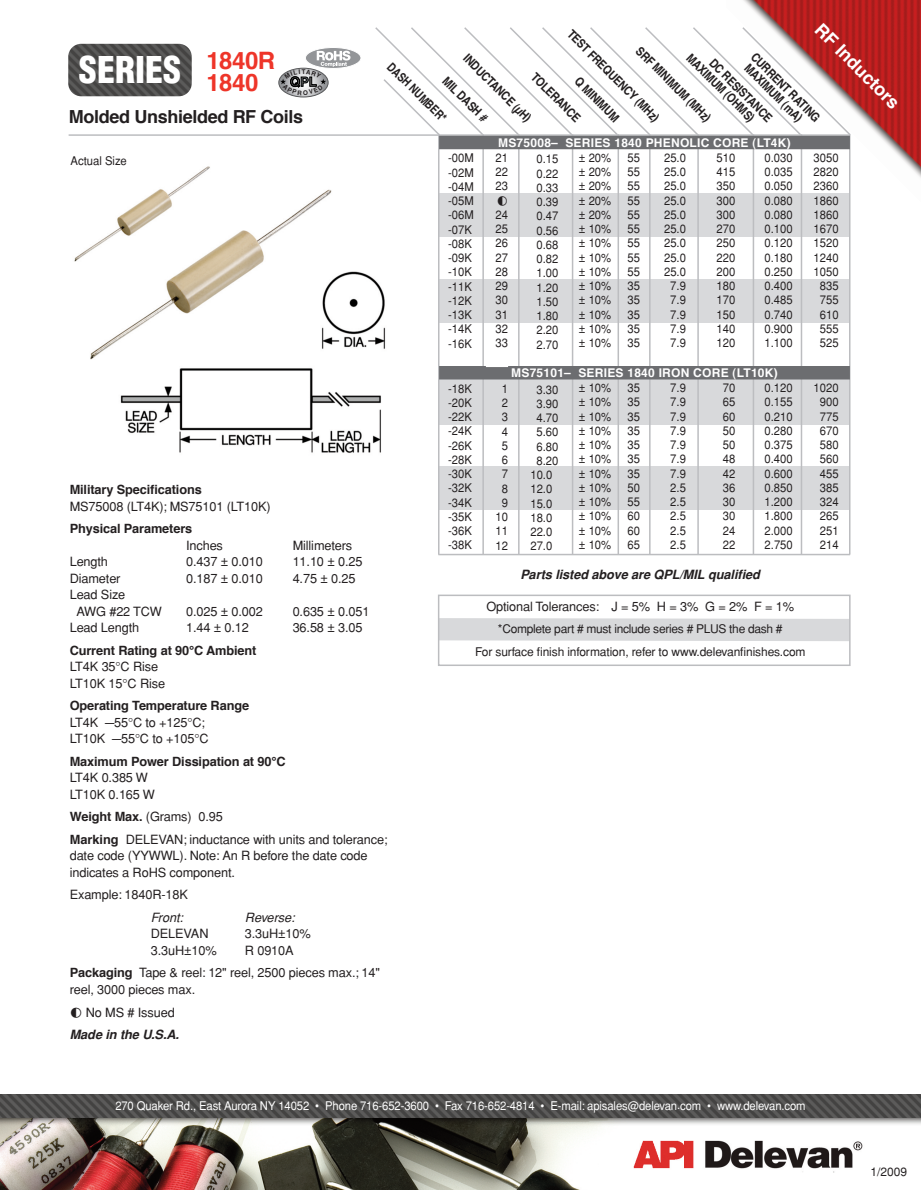
<style>
.page{position:relative;width:921px;height:1190px;background:#fff}
.page>*{position:absolute;margin:0;border:0;box-sizing:border-box;transform-origin:0 0}
.t1{font:900 condensed 36px "Helvetica";color:#fff}
.t2{font:700 24px "Helvetica";color:#ee3529}
.t3{font:700 18px "Helvetica";letter-spacing:-.02em;color:#231f20}
.t4{font:700 18px "Helvetica";color:#fff}
.t5{font:12.75px/16.5px "Helvetica";letter-spacing:-.01em;color:#231f20}
.t6{font:700 12.75px "Helvetica";letter-spacing:-.01em;color:#231f20}
.t7{font:italic 700 12.75px "Helvetica";letter-spacing:-.005em;color:#231f20}
.t8{font:italic 12.75px "Helvetica";letter-spacing:-.01em;color:#231f20}
.t9{font:700 12.3px/12.3px "Helvetica";color:#231f20;scale:.85 1}
.t10{font:700 12.3px "Helvetica";color:#231f20;scale:.8 1}
.t11{font:12px/14.2px "Helvetica";color:#231f20;text-align:justify;scale:.94 1}
.t12{font:12px "Helvetica";letter-spacing:-.01em;color:#fff;scale:.94 1}
.t13{font:12px/22.5px "Helvetica";color:#231f20;text-align:center}
.t14{font:700 12px "Helvetica";letter-spacing:.02em;color:#fff}
.t15{font:12px "PI Xymbols Precision";color:#231f20;scale:.94 1}
.s1{font-weight:700}
.s2{font-family:"PI Xymbols Precision"}
.s3{font-weight:700;font-style:italic}
</style>
<div class="page">
<img style="left:74px;top:166px;width:312px;height:287px">
<img style="left:726px;top:0;width:194px;height:207px">
<img style="left:68px;top:44px;width:124px;height:52px;border-radius:13px">
<svg style="left:305px;top:48px;width:56px;height:20px"></svg>
<div style="left:305px;top:47px;width:56px;height:22px;border:1px solid #fff;border-radius:50%"></div>
<img style="left:0;top:1094px;width:920px;height:96px">
<hr style="left:69px;top:134px;width:780px;height:2px;background:#bcbdc0">
<div style="left:278px;top:68px;width:50px;height:29px;border:1px solid #57585a;border-radius:50%"></div>
<div style="left:439px;top:194px;width:410px;height:43px;background:#d8d9db"></div>
<div style="left:439px;top:279px;width:410px;height:43px;background:#d8d9db"></div>
<div style="left:438px;top:378px;width:411px;height:47px;background:#d8d9db"></div>
<div style="left:438px;top:467px;width:411px;height:43px;background:#d8d9db"></div>
<hr style="left:848px;top:134px;width:2px;height:421px;background:#bcbdc0">
<hr style="left:438px;top:134px;width:1px;height:421px;background:#bcbdc0">
<hr style="left:438px;top:554px;width:411px;height:1px;background:#bcbdc0">
<hr style="left:482px;top:134px;width:1px;height:421px;background:#bcbdc0">
<hr style="left:518px;top:134px;width:1px;height:421px;background:#bcbdc0">
<hr style="left:571px;top:134px;width:2px;height:421px;background:#bcbdc0">
<hr style="left:617px;top:134px;width:1px;height:421px;background:#bcbdc0">
<hr style="left:648px;top:134px;width:2px;height:421px;background:#bcbdc0">
<hr style="left:697px;top:134px;width:1px;height:421px;background:#bcbdc0">
<hr style="left:752px;top:134px;width:1px;height:421px;background:#bcbdc0">
<hr style="left:800px;top:134px;width:1px;height:421px;background:#bcbdc0">
<svg style="left:373px;top:26px;width:478px;height:111px"></svg>
<div style="left:439px;top:136px;width:410px;height:13px;background:#6c6d70"></div>
<div style="left:439px;top:366px;width:410px;height:13px;background:#6c6d70"></div>
<div style="left:485px;top:354px;width:23px;height:13px;background:#fff"></div>
<div style="left:440px;top:618px;width:407px;height:23px;background:#d8d9db"></div>
<div style="left:437px;top:595px;width:413px;height:71px;border:2px solid #bcbdc0"></div>
<svg style="left:280px;top:51px;width:70px;height:44px"></svg>
<h1 class="t1" style="left:79px;top:50px;width:198px">SERIES <sup>1840R</sup></h1>
<h2 class="t2" style="left:206px;top:73px;width:53px">1840</h2>
<h3 class="t3" style="left:69px;top:109px;width:236px">Molded Unshielded RF Coils</h3>
<h3 class="t4" style="left:823px;top:21px;width:112px;rotate:45deg">RF Inductors</h3>
<p class="t9" style="left:573px;top:28px;width:148px;rotate:45deg">TEST FREQUENCY (MHz)</p>
<p class="t9" style="left:641px;top:45px;width:120px;rotate:45deg">SRF MINIMUM (MHz)</p>
<p class="t9" style="left:756px;top:51px;width:110px;rotate:45deg">CURRENT RATING<br>MAXIMUM (mA)</p>
<p class="t9" style="left:700px;top:43px;width:123px;text-indent:20px;rotate:45deg">DC RESISTANCE<br>MAXIMUM (OHMS)</p>
<p class="t10" style="left:393px;top:61px;width:99px;rotate:45deg">DASH NUMBER*</p>
<p class="t9" style="left:469px;top:52px;width:108px;rotate:45deg">INDUCTANCE (µH)</p>
<p class="t9" style="left:536px;top:71px;width:77px;rotate:45deg">TOLERANCE</p>
<p class="t9" style="left:448px;top:75px;width:70px;rotate:45deg">MIL DASH #</p>
<p class="t9" style="left:580px;top:76px;width:69px;rotate:45deg">Q MINIMUM</p>
<p class="t14" style="left:498px;top:138px;width:294px">MS75008– SERIES 1840 PHENOLIC CORE (LT4K)</p>
<p class="t11" style="left:70px;top:154px;width:61px">Actual Size</p>
<p class="t6" style="left:70px;top:484px;width:133px">Military Specifications</p>
<p class="t5" style="left:70px;top:498px;width:202px">MS75008 (LT4K); MS75101 (LT10K)</p>
<p class="t6" style="left:70px;top:523px;width:124px">Physical Parameters</p>
<p class="t5" style="left:186px;top:537px;width:38px">Inches</p>
<p class="t5" style="left:292px;top:537px;width:61px">Millimeters</p>
<p class="t5" style="left:70px;top:554px;width:40px">Length</p>
<p class="t5" style="left:186px;top:554px;width:78px">0.437 ± 0.010</p>
<p class="t5" style="left:292px;top:554px;width:71px">11.10 ± 0.25</p>
<p class="t5" style="left:70px;top:570px;width:52px">Diameter</p>
<p class="t5" style="left:186px;top:570px;width:78px">0.187 ± 0.010</p>
<p class="t5" style="left:292px;top:570px;width:64px">4.75 ± 0.25</p>
<p class="t5" style="left:76px;top:587px;width:87px;text-indent:-7px">Lead Size<br>AWG #22 TCW</p>
<p class="t5" style="left:186px;top:603px;width:78px">0.025 ± 0.002</p>
<p class="t5" style="left:292px;top:603px;width:78px">0.635 ± 0.051</p>
<p class="t5" style="left:70px;top:620px;width:71px">Lead Length</p>
<p class="t5" style="left:186px;top:620px;width:64px">1.44 ± 0.12</p>
<p class="t5" style="left:292px;top:620px;width:71px">36.58 ± 3.05</p>
<p class="t6" style="left:70px;top:645px;width:188px">Current Rating at 90°C Ambient</p>
<p class="t5" style="left:70px;top:659px;width:97px">LT4K 35°C Rise<br>LT10K 15°C Rise</p>
<p class="t6" style="left:70px;top:700px;width:181px">Operating Temperature Range</p>
<p class="t5" style="left:70px;top:714px;width:140px">LT4K –55°C to +125°C;<br>LT10K –55°C to +105°C</p>
<p class="t6" style="left:70px;top:756px;width:217px">Maximum Power Dissipation at 90°C</p>
<p class="t5" style="left:70px;top:770px;width:87px">LT4K 0.385 W<br>LT10K 0.165 W</p>
<p class="t5" style="left:70px;top:806px;width:319px;line-height:22.5px"><span class="s1">Weight Max.</span> (Grams) 0.95<br><span class="s1">Marking</span> DELEVAN; inductance with units and tolerance;</p>
<p class="t5" style="left:70px;top:848px;width:299px">date code (YYWWL). Note: An R before the date code indicates a RoHS component.</p>
<p class="t5" style="left:70px;top:887px;width:120px">Example: 1840R-18K</p>
<p class="t8" style="left:151px;top:910px;width:34px">Front:</p>
<p class="t8" style="left:245px;top:910px;width:51px">Reverse:</p>
<p class="t5" style="left:151px;top:926px;width:59px">DELEVAN</p>
<p class="t5" style="left:245px;top:926px;width:67px">3.3uH±10%</p>
<p class="t5" style="left:151px;top:942px;width:67px">3.3uH±10%</p>
<p class="t5" style="left:70px;top:939px;width:312px;line-height:22.5px;text-indent:175px">R 0910A<br><span class="s1">Packaging</span> Tape &amp; reel: 12" reel, 2500 pieces max.; 14"</p>
<p class="t5" style="left:70px;top:978px;width:127px;line-height:22.5px">reel, 3000 pieces max. <span class="s2">g</span> No MS # Issued<br><span class="s3">Made in the U.S.A.</span></p>
<p class="t11" style="left:448px;top:151px;width:29px;text-align:left">-00M -02M -04M -05M -06M -07K -08K -09K -10K -11K -12K -13K -14K -16K</p>
<p class="t11" style="left:448px;top:381px;width:27px">-18K -20K -22K -24K -26K -28K -30K -32K -34K -35K -36K -38K</p>
<p class="t11" style="left:495px;top:151px;width:15px">21<br>22<br>23</p>
<p class="t15" style="left:496px;top:193px;width:13px">g</p>
<p class="t11" style="left:495px;top:208px;width:15px">24<br>25<br>26<br>27<br>28<br>29<br>30<br>31<br>32<br>33</p>
<p class="t11" style="left:495px;top:382px;width:15px;text-align:center">1<br>2<br>3<br>4<br>5<br>6<br>7<br>8<br>9<br>10<br>11<br>12</p>
<p class="t11" style="left:578px;top:151px;width:36px">± 20% ± 20% ± 20% ± 20% ± 20% ± 10% ± 10% ± 10% ± 10% ± 10% ± 10% ± 10% ± 10% ± 10%</p>
<p class="t11" style="left:578px;top:381px;width:36px">± 10% ± 10% ± 10% ± 10% ± 10% ± 10% ± 10% ± 10% ± 10% ± 10% ± 10% ± 10%</p>
<p class="t11" style="left:627px;top:151px;width:15px">55<br>55<br>55<br>55<br>55<br>55<br>55<br>55<br>55<br>35<br>35<br>35<br>35<br>35</p>
<p class="t11" style="left:627px;top:381px;width:15px">35<br>35<br>35<br>35<br>35<br>35<br>35<br>50<br>55<br>60<br>60<br>65</p>
<p class="t11" style="left:663px;top:151px;width:25px;text-align:center">25.0<br>25.0<br>25.0<br>25.0<br>25.0<br>25.0<br>25.0<br>25.0<br>25.0<br>7.9<br>7.9<br>7.9<br>7.9<br>7.9</p>
<p class="t11" style="left:670px;top:381px;width:18px">7.9<br>7.9<br>7.9<br>7.9<br>7.9<br>7.9<br>7.9<br>2.5<br>2.5<br>2.5<br>2.5<br>2.5</p>
<p class="t11" style="left:716px;top:151px;width:21px">510<br>415<br>350<br>300<br>300<br>270<br>250<br>220<br>200<br>180<br>170<br>150<br>140<br>120</p>
<p class="t11" style="left:722px;top:381px;width:15px">70<br>65<br>60<br>50<br>50<br>48<br>42<br>36<br>30<br>30<br>24<br>22</p>
<p class="t11" style="left:764px;top:151px;width:31px">0.030<br>0.035<br>0.050<br>0.080<br>0.080<br>0.100<br>0.120<br>0.180<br>0.250<br>0.400<br>0.485<br>0.740<br>0.900<br>1.100</p>
<p class="t11" style="left:764px;top:381px;width:32px">0.120<br>0.155<br>0.210<br>0.280<br>0.375<br>0.400<br>0.600<br>0.850<br>1.200<br>1.800<br>2.000<br>2.750</p>
<p class="t11" style="left:536px;top:152px;width:25px">0.15<br>0.22<br>0.33<br>0.39<br>0.47<br>0.56<br>0.68<br>0.82<br>1.00<br>1.20<br>1.50<br>1.80<br>2.20<br>2.70</p>
<p class="t11" style="left:530px;top:382px;width:31px;text-align:center">3.30<br>3.90<br>4.70<br>5.60<br>6.80<br>8.20<br>10.0<br>12.0<br>15.0<br>18.0<br>22.0<br>27.0</p>
<p class="t14" style="left:511px;top:368px;width:268px">MS75101– SERIES 1840 IRON CORE (LT10K)</p>
<p class="t7" style="left:520px;top:567px;width:241px">Parts listed above are QPL/MIL qualified</p>
<p class="t5" style="left:486px;top:598px;width:309px">Optional Tolerances: J = 5% H = 3% G = 2% F = 1%</p>
<p class="t13" style="left:475px;top:618px;width:332px">*Complete part # must include series # PLUS the dash #<br>For surface finish information, refer to www.delevanfinishes.com</p>
<p class="t11" style="left:813px;top:151px;width:28px;text-align:center">3050<br>2820<br>2360<br>1860<br>1860<br>1670<br>1520<br>1240<br>1050<br>835<br>755<br>610<br>555<br>525</p>
<p class="t11" style="left:813px;top:381px;width:28px;text-align:center">1020<br>900<br>775<br>670<br>580<br>560<br>455<br>385<br>324<br>265<br>251<br>214</p>
<p class="t12" style="left:115px;top:1099px;width:735px">270 Quaker Rd., East Aurora NY 14052 • Phone 716-652-3600 • Fax 716-652-4814 • E-mail: apisales@delevan.com • www.delevan.com</p>
<p class="t13" style="left:870px;top:1160px;width:38px">1/2009</p>
</div>
